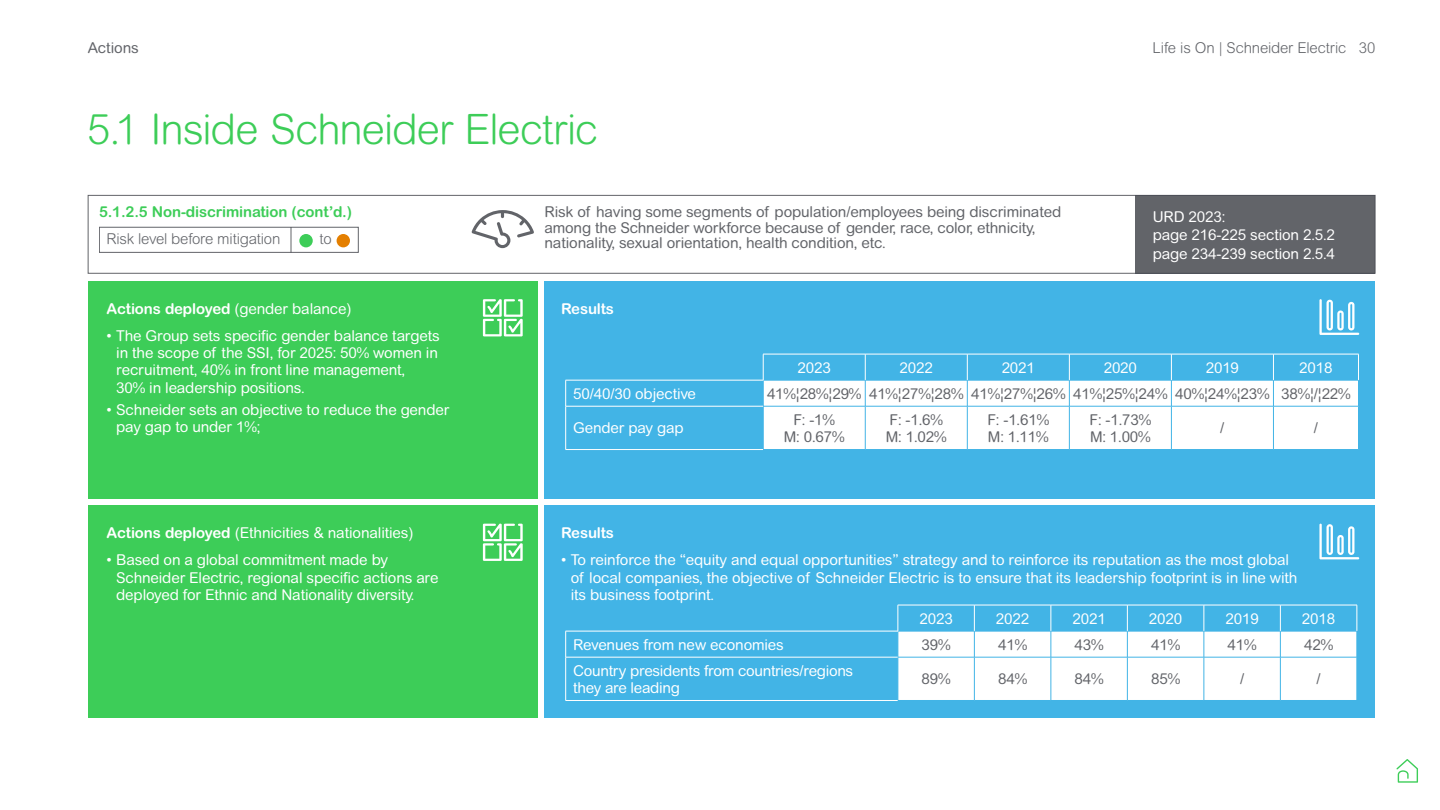
<style>
.page{position:relative;width:1440px;height:810px;background:#fff}
.page>*{position:absolute;margin:0;border:0;box-sizing:border-box;transform-origin:0 0}
.t1{font:300 42px "Arial Rounded MT Pro";letter-spacing:-.025em;color:#3dcd58}
.t2{font:15px/17.2px "Arial Rounded MT Pro";letter-spacing:-.01em;color:#fff}
.t3{font:15px/17.2px "Arial Rounded MT Pro";letter-spacing:-.01em;color:#626469}
.t4{font:300 15px "Arial Rounded MT Pro";letter-spacing:-.01em;color:#626469}
.t5{font:700 15px "Arial Rounded MT Pro";letter-spacing:-.01em;color:#fff}
.t6{font:700 15px "Arial Rounded MT Pro";letter-spacing:-.01em;color:#3dcd58}
.s1{font-weight:400}
.s2{font-weight:700}
</style>
<div class="page">
<svg style="left:1396px;top:759px;width:22px;height:24px"></svg>
<div style="left:88px;top:281px;width:450px;height:217px;background:#3dcd58"></div>
<div style="left:88px;top:506px;width:450px;height:212px;background:#3dcd58"></div>
<div style="left:544px;top:281px;width:832px;height:217px;background:#42b4e6"></div>
<div style="left:544px;top:506px;width:832px;height:212px;background:#42b4e6"></div>
<div style="left:88px;top:195px;width:1288px;height:79px;border:1px solid #626469"></div>
<div style="left:1136px;top:195px;width:239px;height:78px;background:#626469"></div>
<div style="left:99px;top:227px;width:259px;height:26px;border:1px solid #626469"></div>
<svg style="left:291px;top:227px;width:1px;height:26px"></svg>
<div style="left:299px;top:234px;width:14px;height:13px;background:#3dcd58;border-radius:50%"></div>
<div style="left:337px;top:234px;width:13px;height:13px;background:#e47f00;border-radius:50%"></div>
<svg style="left:1319px;top:299px;width:40px;height:36px"></svg>
<svg style="left:1319px;top:524px;width:40px;height:35px"></svg>
<svg style="left:483px;top:299px;width:40px;height:37px"></svg>
<svg style="left:483px;top:524px;width:40px;height:37px"></svg>
<svg style="left:472px;top:210px;width:62px;height:38px"></svg>
<svg style="left:763px;top:354px;width:596px;height:96px"></svg>
<hr style="left:566px;top:380px;width:197px;height:1px;background:#fff">
<svg style="left:566px;top:380px;width:1px;height:26px"></svg>
<hr style="left:566px;top:406px;width:197px;height:1px;background:#fff">
<hr style="left:566px;top:406px;width:1px;height:43px;background:#fff">
<hr style="left:566px;top:449px;width:197px;height:1px;background:#fff">
<svg style="left:898px;top:605px;width:460px;height:95px"></svg>
<hr style="left:566px;top:631px;width:332px;height:1px;background:#fff">
<svg style="left:566px;top:631px;width:1px;height:26px"></svg>
<hr style="left:566px;top:657px;width:332px;height:1px;background:#fff">
<hr style="left:566px;top:657px;width:1px;height:43px;background:#fff">
<hr style="left:566px;top:700px;width:332px;height:1px;background:#fff">
<p class="t3" style="left:88px;top:40px;width:53px">Actions</p>
<h1 class="t1" style="left:87px;top:105px;width:513px">5.1 Inside Schneider Electric</h1>
<p class="t4" style="left:1153px;top:39px;width:224px">Life is On | Schneider Electric 30</p>
<p class="t6" style="left:99px;top:203px;width:255px">5.1.2.5 Non-discrimination (cont’d.)</p>
<p class="t4" style="left:106px;top:230px;width:175px">Risk level before mitigation</p>
<p class="t4" style="left:320px;top:230px;width:14px">to</p>
<p class="t5" style="left:106px;top:299px;width:247px">Actions deployed <span class="s1">(gender balance)</span></p>
<p class="t2" style="left:116px;top:327px;width:325px;text-indent:-10px">• The Group sets specific gender balance targets in the scope of the SSI, for 2025: 50% women in recruitment, 40% in front line management,<br>30% in leadership positions.</p>
<p class="t2" style="left:116px;top:402px;width:335px;text-indent:-10px">• Schneider sets an objective to reduce the gender pay gap to under 1%;</p>
<p class="t2" style="left:106px;top:525px;width:309px"><span class="s2">Actions deployed</span> (Ethnicities &amp; nationalities)</p>
<p class="t2" style="left:116px;top:552px;width:324px;text-indent:-10px">• Based on a global commitment made by<br>Schneider Electric, regional specific actions are deployed for Ethnic and Nationality diversity.</p>
<p class="t3" style="left:544px;top:204px;width:518px;line-height:15.8px">Risk of having some segments of population/employees being discriminated among the Schneider workforce because of gender, race, color, ethnicity, nationality, sexual orientation, health condition, etc.</p>
<p class="t2" style="left:1153px;top:207px;width:184px;line-height:18.8px">URD 2023:<br>page 216-225 section 2.5.2 page 234-239 section 2.5.4</p>
<p class="t5" style="left:561px;top:299px;width:55px">Results</p>
<p class="t2" style="left:798px;top:359px;width:35px">2023</p>
<p class="t2" style="left:900px;top:359px;width:35px">2022</p>
<p class="t2" style="left:1002px;top:359px;width:35px">2021</p>
<p class="t2" style="left:1104px;top:359px;width:35px">2020</p>
<p class="t2" style="left:1206px;top:359px;width:35px">2019</p>
<p class="t2" style="left:1299px;top:359px;width:35px">2018</p>
<p class="t2" style="left:573px;top:385px;width:124px">50/40/30 objective</p>
<p class="t3" style="left:767px;top:385px;width:585px">41%¦28%¦29% 41%¦27%¦28% 41%¦27%¦26% 41%¦25%¦24% 40%¦24%¦23% 38%¦/¦22%</p>
<p class="t2" style="left:573px;top:420px;width:112px">Gender pay gap</p>
<p class="t3" style="left:784px;top:411px;width:62px;text-align:center">F: -1%<br>M: 0.67%</p>
<p class="t3" style="left:886px;top:411px;width:62px">F: -1.6%<br>M: 1.02%</p>
<p class="t3" style="left:988px;top:411px;width:63px">F: -1.61%<br>M: 1.11%</p>
<p class="t3" style="left:1090px;top:411px;width:63px">F: -1.73%<br>M: 1.00%</p>
<p class="t3" style="left:1220px;top:420px;width:6px">/</p>
<p class="t3" style="left:1314px;top:420px;width:6px">/</p>
<p class="t5" style="left:561px;top:524px;width:55px">Results</p>
<p class="t2" style="left:571px;top:552px;width:728px;text-indent:-10px">• To reinforce the “equity and equal opportunities” strategy and to reinforce its reputation as the most global of local companies, the objective of Schneider Electric is to ensure that its leadership footprint is in line with its business footprint.</p>
<p class="t2" style="left:919px;top:610px;width:35px">2023</p>
<p class="t2" style="left:996px;top:610px;width:35px">2022</p>
<p class="t2" style="left:1072px;top:610px;width:35px">2021</p>
<p class="t2" style="left:1149px;top:610px;width:35px">2020</p>
<p class="t2" style="left:1225px;top:610px;width:35px">2019</p>
<p class="t2" style="left:1302px;top:610px;width:35px">2018</p>
<p class="t2" style="left:573px;top:636px;width:212px">Revenues from new economies</p>
<p class="t3" style="left:922px;top:636px;width:31px">39%</p>
<p class="t3" style="left:998px;top:636px;width:31px">41%</p>
<p class="t3" style="left:1075px;top:636px;width:31px">43%</p>
<p class="t3" style="left:1151px;top:636px;width:31px">41%</p>
<p class="t3" style="left:1228px;top:636px;width:31px">41%</p>
<p class="t3" style="left:1304px;top:636px;width:31px">42%</p>
<p class="t2" style="left:573px;top:662px;width:282px">Country presidents from countries/regions they are leading</p>
<p class="t3" style="left:922px;top:671px;width:31px">89%</p>
<p class="t3" style="left:998px;top:671px;width:31px">84%</p>
<p class="t3" style="left:1075px;top:671px;width:31px">84%</p>
<p class="t3" style="left:1151px;top:671px;width:31px">85%</p>
<p class="t3" style="left:1240px;top:671px;width:6px">/</p>
<p class="t3" style="left:1317px;top:671px;width:6px">/</p>
</div>
